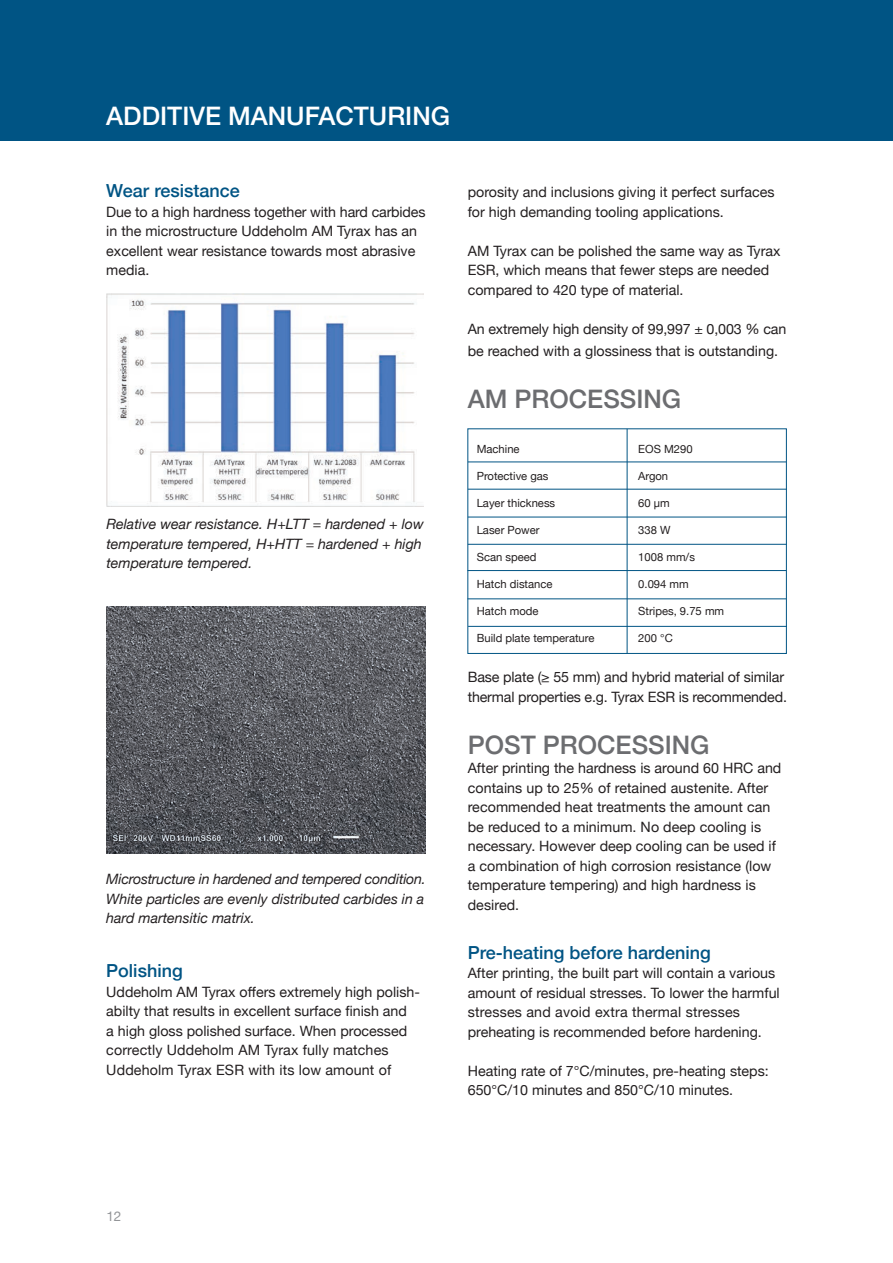
<style>
.page{position:relative;width:893px;height:1263px;background:#fff}
.page>*{position:absolute;margin:0;border:0;box-sizing:border-box;transform-origin:0 0}
.Brödtext{font:500 25.5px "Helvetica Neue";color:#6c6d70}
.Brödtext-2{font:500 25.5px "Helvetica Neue";color:#fff}
.Brödtext-3{font:500 18px "Helvetica Neue";color:#005484}
.Brödtext-4{font:14.25px/19.5px "Helvetica Neue";color:#231f20}
.Brödtext-5{font:italic 14.25px/19.5px "Helvetica Neue";color:#231f20}
.t1{font:13.5px "Helvetica Neue";color:#939598}
.Brödtext-6{font:11.25px "Helvetica Neue";color:#231f20}
</style>
<div class="page">
<img style="left:106px;top:293px;width:318px;height:213px">
<img style="left:107px;top:606px;width:319px;height:247px">
<div style="left:0;top:0;width:893px;height:141px;background:#005484"></div>
<hr style="left:468px;top:462px;width:318px;height:1px;background:#005484">
<hr style="left:627px;top:429px;width:1px;height:225px;background:#005484">
<hr style="left:468px;top:489px;width:319px;height:1px;background:#005484">
<div style="left:467px;top:428px;width:320px;height:226px;border:1px solid #005484"></div>
<hr style="left:468px;top:517px;width:319px;height:1px;background:#005484">
<hr style="left:468px;top:544px;width:318px;height:1px;background:#005484">
<hr style="left:467px;top:570px;width:319px;height:1px;background:#005484">
<hr style="left:467px;top:599px;width:319px;height:1px;background:#005484">
<hr style="left:468px;top:626px;width:319px;height:1px;background:#005484">
<p class="Brödtext-2" style="left:106px;top:95px;width:345px">ADDITIVE MANUFACTURING</p>
<p class="Brödtext-3" style="left:106px;top:176px;width:135px">Wear resistance</p>
<p class="Brödtext-4" style="left:106px;top:203px;width:321px">Due to a high hardness together with hard carbides in the microstructure Uddeholm AM Tyrax has an excellent wear resistance towards most abrasive media.</p>
<p class="Brödtext-5" style="left:106px;top:515px;width:319px">Relative wear resistance. H+LTT = hardened + low temperature tempered, H+HTT = hardened + high temperature tempered.</p>
<p class="Brödtext-5" style="left:106px;top:870px;width:321px;text-align:justify">Microstructure in hardened and tempered condition.<br>White particles are evenly distributed carbides in a hard martensitic matrix.</p>
<p class="Brödtext-3" style="left:106px;top:956px;width:78px">Polishing</p>
<p class="Brödtext-4" style="left:106px;top:983px;width:315px">Uddeholm AM Tyrax offers extremely high polish&shy;abilty that results in excellent surface finish and<br>a high gloss polished surface. When processed correctly Uddeholm AM Tyrax fully matches Uddeholm Tyrax ESR with its low amount of</p>
<p class="Brödtext-4" style="left:468px;top:183px;width:308px">porosity and inclusions giving it perfect surfaces for high demanding tooling applications.</p>
<p class="Brödtext-4" style="left:468px;top:242px;width:314px">AM Tyrax can be polished the same way as Tyrax<br>ESR, which means that fewer steps are needed compared to 420 type of material.</p>
<p class="Brödtext-4" style="left:468px;top:319px;width:320px;line-height:21.6px">An extremely high density of 99,997 ± 0,003 % can be reached with a glossiness that is outstanding.</p>
<p class="Brödtext" style="left:468px;top:378px;width:215px">AM PROCESSING</p>
<p class="Brödtext-6" style="left:477px;top:441px;width:44px">Machine</p>
<p class="Brödtext-6" style="left:638px;top:441px;width:56px">EOS M290</p>
<p class="Brödtext-6" style="left:477px;top:468px;width:73px">Protective gas</p>
<p class="Brödtext-6" style="left:638px;top:468px;width:31px">Argon</p>
<p class="Brödtext-6" style="left:477px;top:495px;width:80px">Layer thickness</p>
<p class="Brödtext-6" style="left:638px;top:495px;width:33px">60 µm</p>
<p class="Brödtext-6" style="left:477px;top:522px;width:64px">Laser Power</p>
<p class="Brödtext-6" style="left:638px;top:522px;width:34px">338 W</p>
<p class="Brödtext-6" style="left:477px;top:549px;width:61px">Scan speed</p>
<p class="Brödtext-6" style="left:638px;top:549px;width:58px">1008 mm/s</p>
<p class="Brödtext-6" style="left:477px;top:576px;width:77px">Hatch distance</p>
<p class="Brödtext-6" style="left:638px;top:576px;width:52px">0.094 mm</p>
<p class="Brödtext-6" style="left:477px;top:603px;width:63px">Hatch mode</p>
<p class="Brödtext-6" style="left:638px;top:603px;width:87px">Stripes, 9.75 mm</p>
<p class="Brödtext-6" style="left:477px;top:630px;width:119px">Build plate temperature</p>
<p class="Brödtext-6" style="left:638px;top:630px;width:36px">200 °C</p>
<p class="Brödtext-4" style="left:468px;top:668px;width:321px">Base plate (≥ 55 mm) and hybrid material of similar thermal properties e.g. Tyrax ESR is recommended.</p>
<p class="Brödtext" style="left:468px;top:724px;width:243px">POST PROCESSING</p>
<p class="Brödtext-4" style="left:468px;top:759px;width:315px">After printing the hardness is around 60 HRC and contains up to 25% of retained austenite. After recommended heat treatments the amount can be reduced to a minimum. No deep cooling is necessary. However deep cooling can be used if a combination of high corrosion resistance (low temperature tempering) and high hardness is desired.</p>
<p class="Brödtext-3" style="left:468px;top:938px;width:245px">Pre-heating before hardening</p>
<p class="Brödtext-4" style="left:468px;top:964px;width:313px">After printing, the built part will contain a various amount of residual stresses. To lower the harmful stresses and avoid extra thermal stresses preheating is recommended before hardening.</p>
<p class="Brödtext-4" style="left:468px;top:1061px;width:303px">Heating rate of 7°C/minutes, pre-heating steps:<br>650°C/10 minutes and 850°C/10 minutes.</p>
<p class="t1" style="left:106px;top:1206px;width:16px">12</p>
</div>
